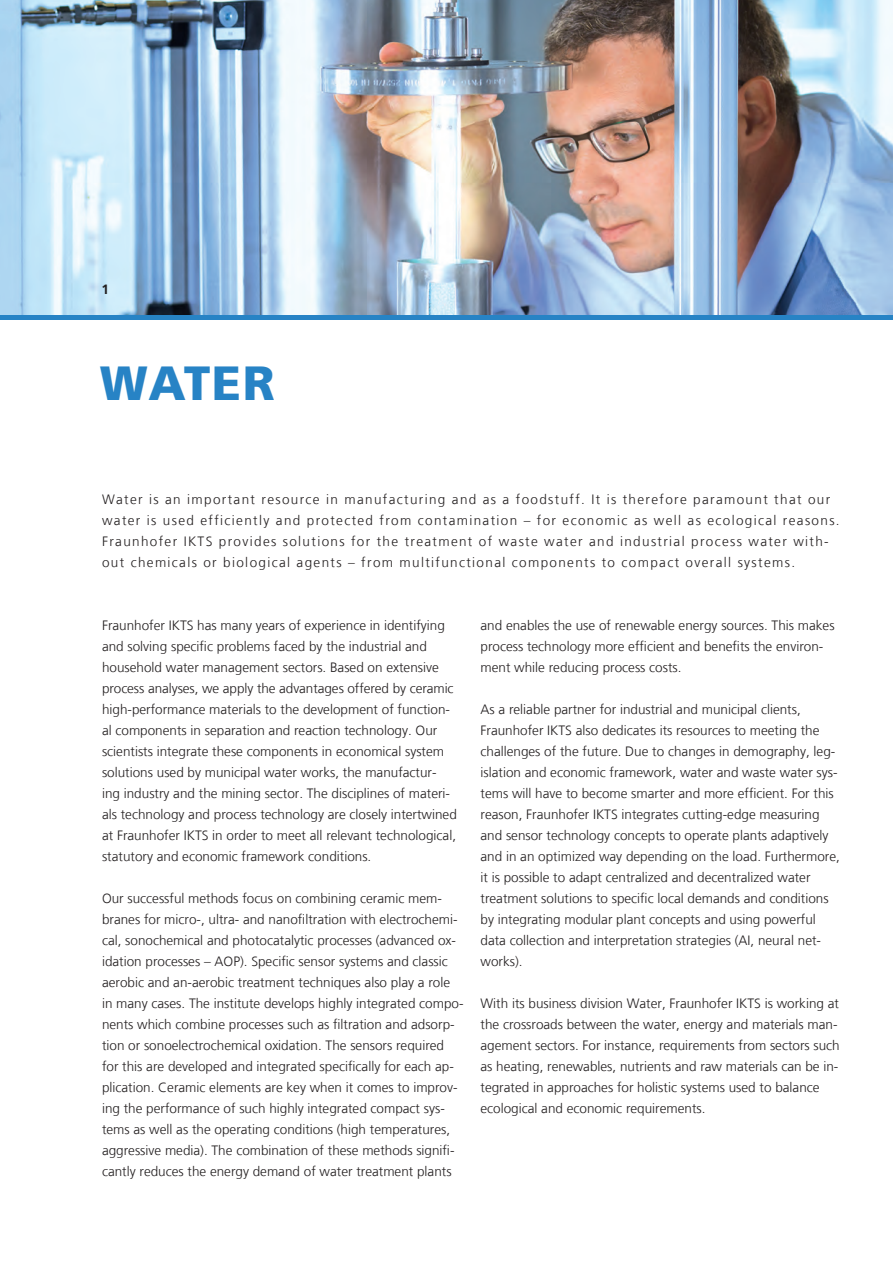
<style>
.page{position:relative;width:893px;height:1263px;background:#fff}
.page>*{position:absolute;margin:0;border:0;box-sizing:border-box;transform-origin:0 0}
.t1{font:900 48px "Frutiger LT Com";letter-spacing:.02em;color:#2783c5}
.t2{font:300 13.5px/21px "Frutiger LT Com";color:#231f20}
.t3{font:300 13.5px/21px "Frutiger LT Com";letter-spacing:.1em;color:#231f20}
.t4{font:700 13.5px "Frutiger LT Com";color:#231f20}
</style>
<div class="page">
<img style="left:0;top:0;width:893px;height:315px">
<hr style="left:0;top:315px;width:893px;height:4px;background:#2783c5">
<p class="t4" style="left:101px;top:281px;width:9px">1</p>
<h1 class="t1" style="left:100px;top:355px;width:177px">WATER</h1>
<p class="t3" style="left:102px;top:489px;width:739px">Water is an important resource in manufacturing and as a foodstuff. It is therefore paramount that our water is used efficiently and protected from contamination – for economic as well as ecological reasons.<br>Fraunhofer IKTS provides solutions for the treatment of waste water and industrial process water with&shy;out chemicals or biological agents – from multifunctional components to compact overall systems.</p>
<p class="t2" style="left:102px;top:615px;width:356px">Fraunhofer IKTS has many years of experience in identifying and solving specific problems faced by the industrial and household water management sectors. Based on extensive process analyses, we apply the advantages offered by ceramic high-performance materials to the development of function&shy;al components in separation and reaction technology. Our scientists integrate these components in economical system solutions used by municipal water works, the manufactur&shy;ing industry and the mining sector. The disciplines of materi&shy;als technology and process technology are closely intertwined at Fraunhofer IKTS in order to meet all relevant technological, statutory and economic framework conditions.</p>
<p class="t2" style="left:102px;top:888px;width:363px">Our successful methods focus on combining ceramic mem&shy;branes for micro-, ultra- and nanofiltration with electrochemi&shy;cal, sonochemical and photocatalytic processes (advanced ox&shy;idation processes – AOP). Specific sensor systems and classic aerobic and an-aerobic treatment techniques also play a role in many cases. The institute develops highly integrated compo&shy;nents which combine processes such as filtration and adsorp&shy;tion or sonoelectrochemical oxidation. The sensors required for this are developed and integrated specifically for each ap&shy;plication. Ceramic elements are key when it comes to improv&shy;ing the performance of such highly integrated compact sys&shy;tems as well as the operating conditions (high temperatures, aggressive media). The combination of these methods signifi&shy;cantly reduces the energy demand of water treatment plants</p>
<p class="t2" style="left:480px;top:615px;width:356px">and enables the use of renewable energy sources. This makes process technology more efficient and benefits the environ&shy;ment while reducing process costs.</p>
<p class="t2" style="left:480px;top:699px;width:361px">As a reliable partner for industrial and municipal clients, Fraunhofer IKTS also dedicates its resources to meeting the challenges of the future. Due to changes in demography, leg&shy;islation and economic framework, water and waste water sys&shy;tems will have to become smarter and more efficient. For this reason, Fraunhofer IKTS integrates cutting-edge measuring and sensor technology concepts to operate plants adaptively and in an optimized way depending on the load. Furthermore, it is possible to adapt centralized and decentralized water treatment solutions to specific local demands and conditions by integrating modular plant concepts and using powerful data collection and interpretation strategies (AI, neural net&shy;works).</p>
<p class="t2" style="left:480px;top:993px;width:361px">With its business division Water, Fraunhofer IKTS is working at the crossroads between the water, energy and materials man&shy;agement sectors. For instance, requirements from sectors such as heating, renewables, nutrients and raw materials can be in&shy;tegrated in approaches for holistic systems used to balance ecological and economic requirements.</p>
</div>
